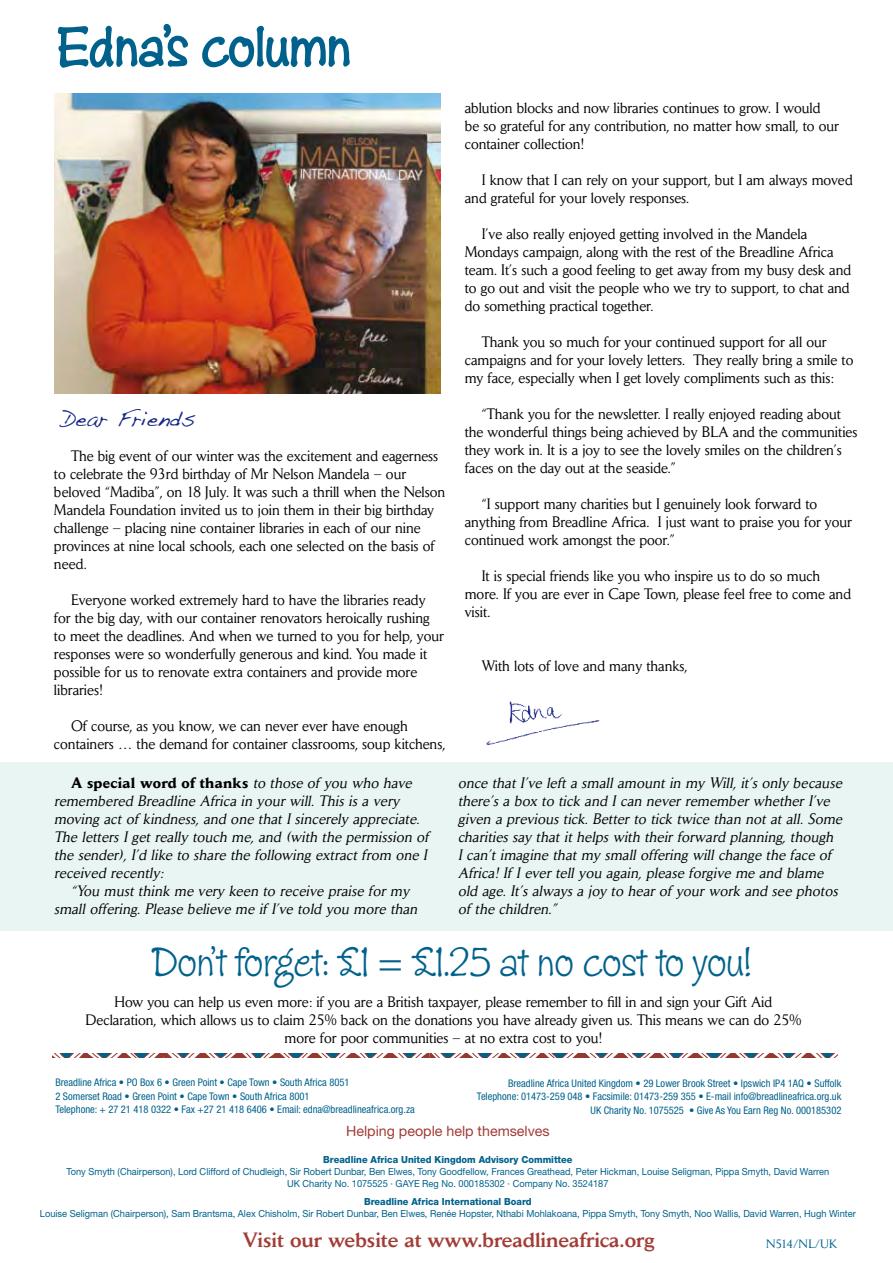
<style>
.page{position:relative;width:893px;height:1263px;background:#fff}
.page>*{position:absolute;margin:0;border:0;box-sizing:border-box;transform-origin:0 0}
.t1{font:56.25px "Zipty Do Std";letter-spacing:.02em;color:#00628c}
.t2{font:42px "Zipty Do Std";color:#00628c}
.t3{font:22.5px "Handwriting Dakota";color:#172983}
.t4{font:500 20.55px "Daily News";color:#a23c36}
.t5{font:15px/18px "Daily News";color:#000;scale:.95 1}
.t6{font:italic 15px/18px "Daily News";letter-spacing:.02em;color:#000;scale:.95 1}
.t7{font:14.25px "Helvetica Neue LT Std";color:#a23c36}
.t8{font:12px "Daily News";color:#00628c}
.t9{font:condensed 10.5px/13.5px "Helvetica Neue LT Std";color:#00628c}
.t10{font:9.75px/12px "Helvetica Neue LT Std";color:#00628c;text-align:center;scale:.95 1}
.t11{font:800 9.75px "Helvetica Neue LT Std";color:#00628c;scale:.95 1}
.s1{font-weight:700;font-style:normal}
</style>
<div class="page">
<svg style="left:53px;top:1053px;width:785px;height:4px"></svg>
<svg style="left:57px;top:23px;width:132px;height:71px"></svg>
<svg style="left:201px;top:25px;width:151px;height:69px"></svg>
<div style="left:0;top:763px;width:893px;height:168px;background:#e9f5f3"></div>
<img style="left:486px;top:701px;width:114px;height:44px">
<img style="left:54px;top:94px;width:387px;height:299px">
<h1 class="t1" style="left:57px;top:13px;width:295px">Edna’s column</h1>
<h3 class="t3" style="left:61px;top:405px;width:136px">Dear Friends</h3>
<p class="t5" style="left:54px;top:446px;width:413px;text-indent:17px">The big event of our winter was the excitement and eagerness to celebrate the 93rd birthday of Mr Nelson Mandela – our beloved “Madiba”, on 18 July. It was such a thrill when the Nelson Mandela Foundation invited us to join them in their big birthday challenge – placing nine container libraries in each of our nine provinces at nine local schools, each one selected on the basis of need.</p>
<p class="t5" style="left:54px;top:590px;width:412px;text-indent:17px">Everyone worked extremely hard to have the libraries ready for the big day, with our container renovators heroically rushing to meet the deadlines. And when we turned to you for help, your responses were so wonderfully generous and kind. You made it possible for us to renovate extra containers and provide more libraries!</p>
<p class="t5" style="left:54px;top:716px;width:413px;text-indent:17px">Of course, as you know, we can never ever have enough containers … the demand for container classrooms, soup kitchens,</p>
<p class="t6" style="left:54px;top:774px;width:398px;text-indent:17px"><span class="s1">A special word of thanks</span> to those of you who have remembered Breadline Africa in your will. This is a very moving act of kindness, and one that I sincerely appreciate.<br>The letters I get really touch me, and (with the permission of the sender), I’d like to share the following extract from one I received recently :</p>
<p class="t6" style="left:54px;top:882px;width:387px;text-align:center">“You must think me very keen to receive praise for my small offering. Please believe me if I’ve told you more than</p>
<p class="t5" style="left:465px;top:98px;width:395px">ablution blocks and now libraries continues to grow. I would<br>be so grateful for any contribution, no matter how small, to our container collection!</p>
<p class="t5" style="left:465px;top:170px;width:410px;text-indent:17px">I know that I can rely on your support, but I am always moved and grateful for your lovely responses.</p>
<p class="t5" style="left:465px;top:224px;width:408px;text-indent:17px">I’ve also really enjoyed getting involved in the Mandela Mondays campaign, along with the rest of the Breadline Africa team. It’s such a good feeling to get away from my busy desk and to go out and visit the people who we try to support, to chat and do something practical together.</p>
<p class="t5" style="left:465px;top:332px;width:411px;text-indent:17px">Thank you so much for your continued support for all our campaigns and for your lovely letters. They really bring a smile to my face, especially when I get lovely compliments such as this:</p>
<p class="t5" style="left:465px;top:404px;width:415px;text-indent:17px">“Thank you for the newsletter. I really enjoyed reading about the wonderful things being achieved by BLA and the communities they work in. It is a joy to see the lovely smiles on the children’s faces on the day out at the seaside.”</p>
<p class="t5" style="left:465px;top:494px;width:409px;text-indent:17px">“I support many charities but I genuinely look forward to anything from Breadline Africa. I just want to praise you for your continued work amongst the poor.”</p>
<p class="t5" style="left:465px;top:566px;width:408px;text-indent:17px">It is special friends like you who inspire us to do so much more. If you are ever in Cape Town, please feel free to come and visit.</p>
<p class="t5" style="left:482px;top:656px;width:218px">With lots of love and many thanks,</p>
<p class="t6" style="left:458px;top:774px;width:409px">once that I’ve left a small amount in my Will, it’s only because there’s a box to tick and I can never remember whether I’ve given a previous tick. Better to tick twice than not at all. Some charities say that it helps with their forward planning, though I can’t imagine that my small offering will change the face of Africa! If I ever tell you again, please forgive me and blame old age. It’s always a joy to hear of your work and see photos of the children.”</p>
<h2 class="t2" style="left:152px;top:937px;width:601px">Don’t forget: £1 = £1.25 at no cost to you!</h2>
<p class="t5" style="left:85px;top:993px;width:755px;text-align:center">How you can help us even more: if you are a British taxpayer, please remember to fill in and sign your Gift Aid<br>Declaration, which allows us to claim 25% back on the donations you have already given us. This means we can do 25% more for poor communities – at no extra cost to you!</p>
<p class="t9" style="left:55px;top:1076px;width:361px">Breadline Africa • PO Box 6 • Green Point • Cape Town • South Africa 8051<br>2 Somerset Road • Green Point • Cape Town • South Africa 8001<br>Telephone: + 27 21 418 0322 • Fax +27 21 418 6406 • Email: edna@breadlineafrica.org.za</p>
<p class="t9" style="left:477px;top:1076px;width:366px;text-align:right">Breadline Africa United Kingdom • 29 Lower Brook Street • Ipswich IP4 1AQ • Suffolk<br>Telephone: 01473-259 048 • Facsimile: 01473-259 355 • E-mail info@breadlineafrica.org.uk<br>UK Charity No. 1075525 • Give As You Earn Reg No. 000185302</p>
<p class="t7" style="left:346px;top:1122px;width:205px">Helping people help themselves</p>
<p class="t11" style="left:323px;top:1153px;width:264px">Breadline Africa United Kingdom Advisory Committee</p>
<p class="t10" style="left:67px;top:1165px;width:804px">Tony Smyth (Chairperson), Lord Clifford of Chudleigh, Sir Robert Dunbar, Ben Elwes, Tony Goodfellow, Frances Greathead, Peter Hickman, Louise Seligman, Pippa Smyth, David Warren<br>UK Charity No. 1075525 · GAYE Reg No. 000185302 · Company No. 3524187</p>
<p class="t11" style="left:364px;top:1195px;width:178px">Breadline Africa International Board</p>
<p class="t10" style="left:40px;top:1207px;width:860px">Louise Seligman (Chairperson), Sam Brantsma, Alex Chisholm, Sir Robert Dunbar, Ben Elwes, Renée Hopster, Nthabi Mohlakoana, Pippa Smyth, Tony Smyth, Noo Wallis, David Warren, Hugh Winter</p>
<h3 class="t4" style="left:243px;top:1228px;width:414px">Visit our website at www.breadlineafrica.org</h3>
<p class="t8" style="left:766px;top:1236px;width:73px">N514/NL/UK</p>
</div>
